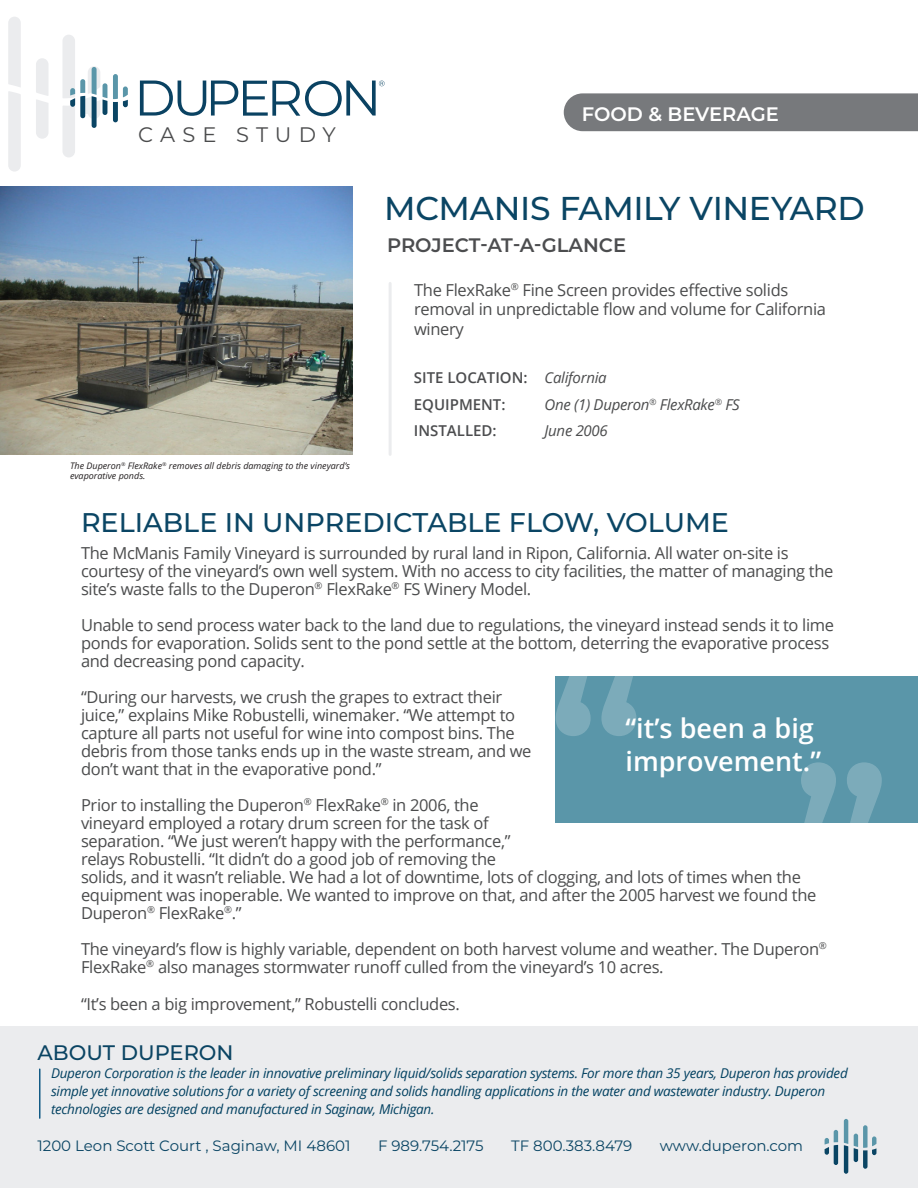
<style>
.page{position:relative;width:918px;height:1188px;background:#fff}
.page>*{position:absolute;margin:0;border:0;box-sizing:border-box;transform-origin:0 0}
.t1{font:600 216px "Montserrat";color:#fff}
.t2{font:500 33px "Montserrat";letter-spacing:-.015em;color:#0a4564}
.t3{font:500 27px "Montserrat";color:#0a4564}
.t4{font:600 27px/32.4px "Open Sans";color:#fff}
.t5{font:500 21px "Montserrat";color:#0a4463}
.t6{font:21px "Montserrat";letter-spacing:.33em;color:#4b4c4d}
.t7{font:600 19.5px "Montserrat";color:#4c4d4f}
.t8{font:600 19.5px "Montserrat";color:#fff}
.t9{font:16.5px/18px "Open Sans";letter-spacing:-.02em;color:#4b4c4d}
.t10{font:15px "Montserrat";color:#0a4564}
.t11{font:italic 15px "Open Sans";letter-spacing:-.02em;color:#4b4c4d}
.t12{font:600 15px "Open Sans";color:#4c4d4f}
.t13{font:italic 13.5px/18px "Open Sans";letter-spacing:-.02em;color:#024161}
.t14{font:italic 9px/10.8px "Open Sans";color:#231f20}
</style>
<div class="page">
<div style="left:0;top:1027px;width:918px;height:161px;background:#ebecee"></div>
<div style="left:8px;top:17px;width:13px;height:155px;background:#ebecee"></div>
<svg style="left:36px;top:58px;width:13px;height:81px"></svg>
<svg style="left:113px;top:74px;width:15px;height:48px"></svg>
<svg style="left:63px;top:35px;width:44px;height:122px"></svg>
<svg style="left:140px;top:81px;width:245px;height:35px"></svg>
<div style="left:564px;top:93px;width:354px;height:38px;background:#77797c"></div>
<hr style="left:389px;top:283px;width:3px;height:171px;background:#ebecee">
<div style="left:556px;top:676px;width:362px;height:147px;background:#5a96a9"></div>
<hr style="left:39px;top:1069px;width:1px;height:49px;background:#125b86">
<svg style="left:844px;top:1119px;width:4px;height:55px"></svg>
<svg style="left:854px;top:1125px;width:22px;height:44px"></svg>
<svg style="left:825px;top:1130px;width:13px;height:35px"></svg>
<img style="left:0;top:187px;width:352px;height:268px">
<p class="t6" style="left:138px;top:120px;width:199px">CASE STUDY</p>
<p class="t14" style="left:70px;top:460px;width:282px">The Duperon<sup>®</sup> FlexRake<sup>®</sup> removes all debris damaging to the vineyard’s evaporative ponds.</p>
<p class="t8" style="left:582px;top:101px;width:199px">FOOD &amp; BEVERAGE</p>
<p class="t2" style="left:384px;top:185px;width:482px">MCMANIS FAMILY VINEYARD</p>
<p class="t7" style="left:387px;top:232px;width:241px">PROJECT-AT-A-GLANCE</p>
<p class="t9" style="left:414px;top:279px;width:413px;line-height:19.8px">The FlexRake<sup>®</sup> Fine Screen provides effective solids removal in unpredictable flow and volume for California winery</p>
<p class="t12" style="left:414px;top:368px;width:115px">SITE LOCATION:</p>
<p class="t11" style="left:545px;top:368px;width:64px">California</p>
<p class="t12" style="left:414px;top:394px;width:93px">EQUIPMENT:</p>
<p class="t11" style="left:545px;top:394px;width:197px">One (1) Duperon<sup>®</sup> FlexRake<sup>®</sup> FS</p>
<p class="t12" style="left:414px;top:420px;width:84px">INSTALLED:</p>
<p class="t11" style="left:545px;top:420px;width:65px">June 2006</p>
<p class="t3" style="left:81px;top:503px;width:649px">RELIABLE IN UNPREDICTABLE FLOW, VOLUME</p>
<p class="t9" style="left:81px;top:543px;width:754px">The McManis Family Vineyard is surrounded by rural land in Ripon, California. All water on-site is courtesy of the vineyard’s own well system. With no access to city facilities, the matter of managing the site’s waste falls to the Duperon<sup>®</sup> FlexRake<sup>®</sup> FS Winery Model.</p>
<p class="t9" style="left:81px;top:615px;width:755px">Unable to send process water back to the land due to regulations, the vineyard instead sends it to lime ponds for evaporation. Solids sent to the pond settle at the bottom, deterring the evaporative process and decreasing pond capacity.</p>
<p class="t9" style="left:81px;top:687px;width:452px">“During our harvests, we crush the grapes to extract their juice,” explains Mike Robustelli, winemaker. “We attempt to capture all parts not useful for wine into compost bins. The debris from those tanks ends up in the waste stream, and we don’t want that in the evaporative pond.”</p>
<p class="t9" style="left:81px;top:795px;width:737px">Prior to installing the Duperon<sup>®</sup> FlexRake<sup>®</sup> in 2006, the<br>vineyard employed a rotary drum screen for the task of<br>separation. “We just weren’t happy with the performance,”<br>relays Robustelli. “It didn’t do a good job of removing the<br>solids, and it wasn’t reliable. We had a lot of downtime, lots of clogging, and lots of times when the equipment was inoperable. We wanted to improve on that, and after the 2005 harvest we found the Duperon<sup>®</sup> FlexRake<sup>®</sup>.”</p>
<p class="t9" style="left:81px;top:939px;width:747px">The vineyard’s flow is highly variable, dependent on both harvest volume and weather. The Duperon<sup>®<br></sup>FlexRake<sup>®</sup> also manages stormwater runoff culled from the vineyard’s 10 acres.</p>
<p class="t9" style="left:81px;top:995px;width:380px">“It’s been a big improvement,” Robustelli concludes.</p>
<h1 class="t1" style="left:547px;top:600px;width:100px">“</h1>
<p class="t4" style="left:626px;top:712px;width:197px">“it’s been a big improvement.”</p>
<h1 class="t1" style="left:890px;top:899px;width:100px;rotate:-180deg">“</h1>
<p class="t5" style="left:38px;top:1038px;width:198px">ABOUT DUPERON</p>
<p class="t13" style="left:51px;top:1064px;width:798px">Duperon Corporation is the leader in innovative preliminary liquid/solids separation systems. For more than 35 years, Duperon has provided simple yet innovative solutions for a variety of screening and solids handling applications in the water and wastewater industry. Duperon technologies are designed and manufactured in Saginaw, Michigan.</p>
<p class="t10" style="left:38px;top:1135px;width:315px">1200 Leon Scott Court , Saginaw, MI 48601</p>
<p class="t10" style="left:378px;top:1135px;width:107px">F 989.754.2175</p>
<p class="t10" style="left:511px;top:1135px;width:123px">TF 800.383.8479</p>
<p class="t10" style="left:660px;top:1135px;width:145px">www.duperon.com</p>
</div>
